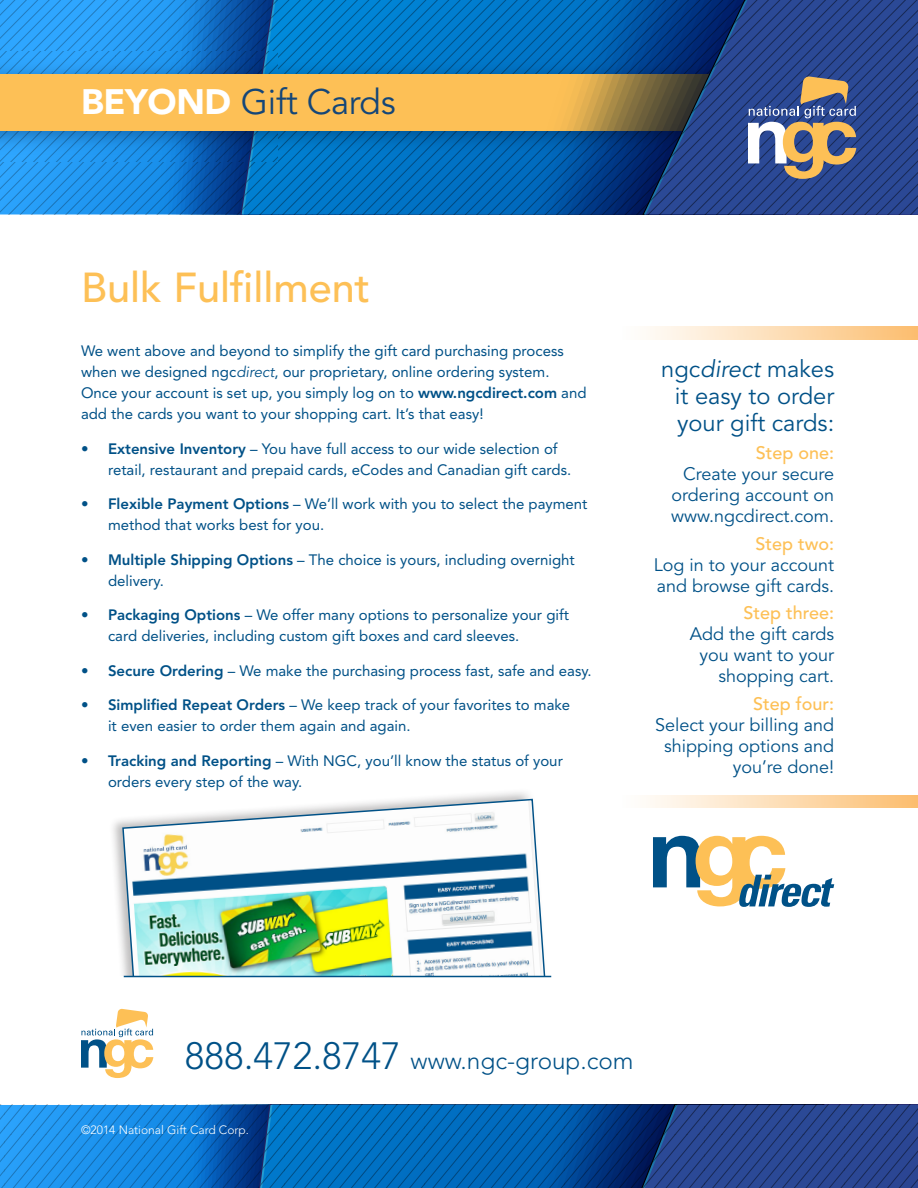
<style>
.page{position:relative;width:918px;height:1188px;background:#fff}
.page>*{position:absolute;margin:0;border:0;box-sizing:border-box;transform-origin:0 0}
.SS_Headline{font:500 41.55px "Avenir";color:#fdc056}
.t1{font:35.1px "Avenir";letter-spacing:-.01em;color:#144678}
.t2{font:300 24.3px "Avenir";color:#005187}
.Sidebar{font:23.7px/27px "Avenir";color:#005187;text-align:justify}
.Sidebar-2{font:18px/21px "Avenir";color:#005187;text-align:right}
.SS_Body_Copy{font:15px/21px "Avenir";color:#005187}
.t3{font:300 12px "Avenir";color:#fff}
.s1{font-weight:900;color:#fff}
.s2{font-style:italic}
.s3{font-weight:800}
.s4{font-weight:500;color:#fdc056}
.s5{font-size:37.8px}
</style>
<div class="page">
<svg style="left:647px;top:327px;width:271px;height:12px;background:#fddcb4"></svg>
<svg style="left:647px;top:795px;width:271px;height:12px;background:#fddcb4"></svg>
<svg style="left:0;top:1105px;width:144px;height:83px;background:#1f92eb"></svg>
<svg style="left:147px;top:1105px;width:165px;height:83px;background:#0768bc"></svg>
<svg style="left:317px;top:1105px;width:601px;height:83px;background:#11509c"></svg>
<svg style="left:653px;top:836px;width:181px;height:71px"></svg>
<svg style="left:0;top:0;width:115px;height:214px;background:#279bf2"></svg>
<svg style="left:118px;top:0;width:161px;height:214px;background:#1171c5"></svg>
<img style="left:0;top:52px;width:279px;height:110px">
<div style="left:0;top:74px;width:737px;height:56px;background:#fdc056"></div>
<svg style="left:284px;top:0;width:634px;height:214px"></svg>
<svg style="left:644px;top:0;width:212px;height:214px;background:#384e82"></svg>
<div style="left:109px;top:787px;width:438px;height:225px;background:#231f20;opacity:.3"></div>
<img style="left:121px;top:798px;width:425px;height:178px">
<div style="left:81px;top:976px;width:478px;height:53px;background:#fff"></div>
<svg style="left:81px;top:1009px;width:72px;height:69px"></svg>
<hr style="left:124px;top:976px;width:427px;height:1px;background:#005187">
<p class="t1" style="left:81px;top:82px;width:316px"><span class="s1">BEYOND</span> Gift Cards</p>
<p class="SS_Headline" style="left:81px;top:263px;width:291px">Bulk Fulfillment</p>
<p class="SS_Body_Copy" style="left:81px;top:341px;width:507px">We went above and beyond to simplify the gift card purchasing process when we designed ngc<span class="s2">direct</span>, our proprietary, online ordering system.<br>Once your account is set up, you simply log on to <span class="s3">www.ngcdirect.com</span> and add the cards you want to your shopping cart. It’s that easy!</p>
<p class="SS_Body_Copy" style="left:108px;top:438px;width:465px;text-indent:-27px"><span class="s3">• Extensive Inventory</span> – You have full access to our wide selection of retail, restaurant and prepaid cards, eCodes and Canadian gift cards.</p>
<p class="SS_Body_Copy" style="left:108px;top:494px;width:481px;text-indent:-27px"><span class="s3">• Flexible Payment Options</span> – We’ll work with you to select the payment method that works best for you.</p>
<p class="SS_Body_Copy" style="left:108px;top:549px;width:468px;text-indent:-27px"><span class="s3">• Multiple Shipping Options</span> – The choice is yours, including overnight delivery.</p>
<p class="SS_Body_Copy" style="left:108px;top:605px;width:463px;text-indent:-27px"><span class="s3">• Packaging Options</span> – We offer many options to personalize your gift card deliveries, including custom gift boxes and card sleeves.</p>
<p class="SS_Body_Copy" style="left:81px;top:660px;width:512px"><span class="s3">• Secure Ordering</span> – We make the purchasing process fast, safe and easy.</p>
<p class="SS_Body_Copy" style="left:108px;top:695px;width:464px;text-indent:-27px"><span class="s3">• Simplified Repeat Orders</span> – We keep track of your favorites to make it even easier to order them again and again.</p>
<p class="SS_Body_Copy" style="left:108px;top:750px;width:456px;text-indent:-27px"><span class="s3">• Tracking and Reporting</span> – With NGC, you’ll know the status of your orders every step of the way.</p>
<p class="Sidebar" style="left:675px;top:356px;width:161px;text-indent:-14px">ngc<span class="s2">direct</span> makes it easy to order your gift cards:</p>
<p class="Sidebar-2" style="left:671px;top:443px;width:165px"><span class="s4">Step one:<br></span>Create your secure ordering account on www.ngcdirect.com.</p>
<p class="Sidebar-2" style="left:654px;top:533px;width:182px;text-align:justify;text-indent:102px"><span class="s4">Step two:<br></span>Log in to your account and browse gift cards.</p>
<p class="Sidebar-2" style="left:690px;top:603px;width:146px"><span class="s4">Step three:<br></span>Add the gift cards you want to your shopping cart.</p>
<p class="Sidebar-2" style="left:655px;top:694px;width:180px"><span class="s4">Step four:<br></span>Select your billing and shipping options and you’re done!</p>
<p class="t2" style="left:185px;top:1047px;width:450px"><span class="s5">888.472.8747</span> www.ngc-group.com</p>
<p class="t3" style="left:81px;top:1122px;width:169px">©2014 National Gift Card Corp.</p>
</div>
